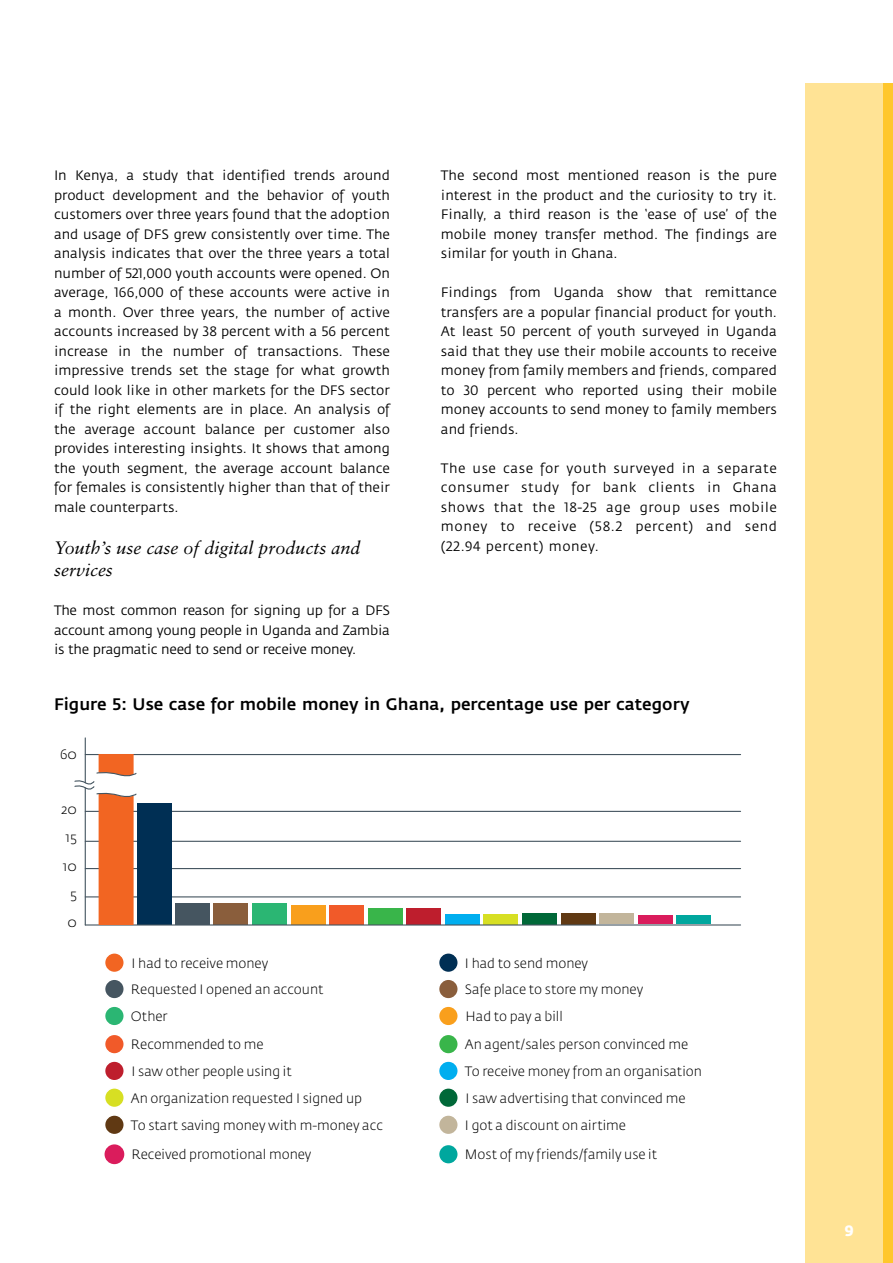
<style>
.page{position:relative;width:893px;height:1263px;background:#fff}
.page>*{position:absolute;margin:0;border:0;box-sizing:border-box;transform-origin:0 0}
.t1{font:italic 18px/22.5px "Sabon LT Std";color:#000}
.t2{font:500 16.5px "Fedra Sans";color:#000}
.t3{font:700 15px "Fedra Sans";color:#fff}
.t4{font:13.5px/19.5px "Fedra Sans";color:#000;text-align:justify}
.t5{font:300 13.5px/28.3px "Fedra Sans Std";color:#000;text-align:right}
</style>
<div class="page">
<div style="left:805px;top:83px;width:88px;height:1180px;background:#ffe395"></div>
<div style="left:883px;top:83px;width:10px;height:1180px;background:#ffc72c"></div>
<div style="left:252px;top:903px;width:35px;height:22px;background:#2bb673"></div>
<div style="left:406px;top:909px;width:35px;height:16px;background:#be1e2d"></div>
<div style="left:368px;top:909px;width:35px;height:16px;background:#39b54a"></div>
<div style="left:213px;top:903px;width:35px;height:22px;background:#8a5e3c"></div>
<hr style="left:85px;top:896px;width:656px;height:1px;background:#455560">
<hr style="left:85px;top:868px;width:656px;height:1px;background:#455560">
<hr style="left:85px;top:841px;width:656px;height:1px;background:#455560">
<hr style="left:85px;top:811px;width:656px;height:1px;background:#455560">
<hr style="left:85px;top:754px;width:656px;height:1px;background:#455560">
<hr style="left:85px;top:738px;width:1px;height:45px;background:#455560">
<div style="left:137px;top:804px;width:35px;height:121px;background:#002f54"></div>
<div style="left:175px;top:903px;width:35px;height:22px;background:#455560"></div>
<div style="left:291px;top:906px;width:35px;height:19px;background:#f99f1c"></div>
<div style="left:445px;top:914px;width:35px;height:11px;background:#00aeef"></div>
<div style="left:483px;top:914px;width:35px;height:11px;background:#d7df23"></div>
<div style="left:522px;top:913px;width:35px;height:12px;background:#006838"></div>
<div style="left:329px;top:906px;width:35px;height:19px;background:#f15a29"></div>
<div style="left:561px;top:913px;width:35px;height:12px;background:#603913"></div>
<div style="left:599px;top:913px;width:35px;height:11px;background:#c2b59b"></div>
<div style="left:638px;top:915px;width:35px;height:9px;background:#da1c5c"></div>
<div style="left:676px;top:915px;width:35px;height:9px;background:#00a79e"></div>
<hr style="left:85px;top:924px;width:656px;height:1px;background:#455560">
<div style="left:439px;top:953px;width:19px;height:19px;background:#002f54;border-radius:50%"></div>
<div style="left:438px;top:952px;width:21px;height:21px;border:2px solid #fff;border-radius:50%"></div>
<div style="left:105px;top:953px;width:19px;height:19px;background:#f26522;border-radius:50%"></div>
<div style="left:104px;top:952px;width:21px;height:21px;border:2px solid #fff;border-radius:50%"></div>
<div style="left:105px;top:979px;width:19px;height:20px;background:#455560;border-radius:50%"></div>
<div style="left:104px;top:978px;width:21px;height:22px;border:2px solid #fff;border-radius:50%"></div>
<div style="left:439px;top:1006px;width:19px;height:20px;background:#f99f1c;border-radius:50%"></div>
<div style="left:438px;top:1005px;width:21px;height:22px;border:2px solid #fff;border-radius:50%"></div>
<div style="left:439px;top:1061px;width:19px;height:20px;background:#00aeef;border-radius:50%"></div>
<div style="left:438px;top:1060px;width:21px;height:21px;border:2px solid #fff;border-radius:50%"></div>
<div style="left:105px;top:1088px;width:19px;height:19px;background:#d7df23;border-radius:50%"></div>
<div style="left:104px;top:1087px;width:21px;height:21px;border:2px solid #fff;border-radius:50%"></div>
<div style="left:439px;top:1034px;width:19px;height:20px;background:#39b54a;border-radius:50%"></div>
<div style="left:438px;top:1033px;width:21px;height:22px;border:2px solid #fff;border-radius:50%"></div>
<div style="left:439px;top:1088px;width:19px;height:19px;background:#006838;border-radius:50%"></div>
<div style="left:438px;top:1087px;width:21px;height:21px;border:2px solid #fff;border-radius:50%"></div>
<div style="left:105px;top:1034px;width:19px;height:20px;background:#f15a29;border-radius:50%"></div>
<div style="left:104px;top:1033px;width:21px;height:22px;border:2px solid #fff;border-radius:50%"></div>
<div style="left:105px;top:1061px;width:19px;height:20px;background:#be1e2d;border-radius:50%"></div>
<div style="left:104px;top:1060px;width:21px;height:21px;border:2px solid #fff;border-radius:50%"></div>
<div style="left:105px;top:1115px;width:19px;height:20px;background:#603913;border-radius:50%"></div>
<div style="left:104px;top:1114px;width:21px;height:21px;border:2px solid #fff;border-radius:50%"></div>
<div style="left:439px;top:979px;width:19px;height:20px;background:#8a5e3c;border-radius:50%"></div>
<div style="left:438px;top:978px;width:21px;height:22px;border:2px solid #fff;border-radius:50%"></div>
<div style="left:439px;top:1115px;width:19px;height:20px;background:#c2b59b;border-radius:50%"></div>
<div style="left:438px;top:1114px;width:21px;height:21px;border:2px solid #fff;border-radius:50%"></div>
<div style="left:105px;top:1144px;width:19px;height:20px;background:#da1c5c;border-radius:50%"></div>
<div style="left:439px;top:1144px;width:19px;height:20px;background:#00a79e;border-radius:50%"></div>
<div style="left:438px;top:1143px;width:21px;height:22px;border:2px solid #fff;border-radius:50%"></div>
<div style="left:105px;top:1006px;width:19px;height:20px;background:#2bb673;border-radius:50%"></div>
<div style="left:104px;top:1005px;width:21px;height:22px;border:2px solid #fff;border-radius:50%"></div>
<svg style="left:74px;top:754px;width:63px;height:171px"></svg>
<p class="t4" style="left:54px;top:166px;width:337px">In Kenya, a study that identified trends around product development and the behavior of youth customers over three years found that the adoption and usage of DFS grew consistently over time. The analysis indicates that over the three years a total number of 521,000 youth accounts were opened. On average, 166,000 of these accounts were active in a month. Over three years, the number of active accounts increased by 38 percent with a 56 percent increase in the number of transactions. These impressive trends set the stage for what growth could look like in other markets for the DFS sector if the right elements are in place. An analysis of the average account balance per customer also provides interesting insights. It shows that among the youth segment, the average account balance for females is consistently higher than that of their male counterparts.</p>
<h1 class="t1" style="left:54px;top:536px;width:308px">Youth’s use case of digital products and services</h1>
<p class="t4" style="left:54px;top:601px;width:337px">The most common reason for signing up for a DFS account among young people in Uganda and Zambia is the pragmatic need to send or receive money.</p>
<p class="t4" style="left:441px;top:166px;width:337px">The second most mentioned reason is the pure interest in the product and the curiosity to try it.<br>Finally, a third reason is the ‘ease of use’ of the mobile money transfer method. The findings are similar for youth in Ghana.</p>
<p class="t4" style="left:441px;top:283px;width:337px">Findings from Uganda show that remittance transfers are a popular financial product for youth.<br>At least 50 percent of youth surveyed in Uganda said that they use their mobile accounts to receive money from family members and friends, compared to 30 percent who reported using their mobile money accounts to send money to family members and friends.</p>
<p class="t4" style="left:441px;top:459px;width:337px">The use case for youth surveyed in a separate consumer study for bank clients in Ghana shows that the 18-25 age group uses mobile money to receive (58.2 percent) and send (22.94 percent) money.</p>
<p class="t2" style="left:54px;top:695px;width:637px">Figure 5: Use case for mobile money in Ghana, percentage use per category</p>
<p class="t5" style="left:60px;top:740px;width:18px">60</p>
<p class="t5" style="left:61px;top:795px;width:17px">20<br>15<br>10<br>5<br>0</p>
<p class="t5" style="left:132px;top:949px;width:138px">I had to receive money</p>
<p class="t5" style="left:465px;top:949px;width:125px">I had to send money</p>
<p class="t5" style="left:131px;top:975px;width:194px">Requested I opened an account</p>
<p class="t5" style="left:466px;top:1002px;width:99px">Had to pay a bill</p>
<p class="t5" style="left:465px;top:975px;width:180px">Safe place to store my money</p>
<p class="t5" style="left:131px;top:1002px;width:38px">Other</p>
<p class="t5" style="left:131px;top:1031px;width:162px;line-height:26.7px;text-align:left">Recommended to me<br>I saw other people using it</p>
<p class="t5" style="left:465px;top:1030px;width:225px">An agent/sales person convinced me</p>
<p class="t5" style="left:465px;top:1057px;width:238px">To receive money from an organisation</p>
<p class="t5" style="left:131px;top:1084px;width:233px">An organization requested I signed up</p>
<p class="t5" style="left:466px;top:1084px;width:221px">I saw advertising that convinced me</p>
<p class="t5" style="left:131px;top:1111px;width:253px">To start saving money with m-money acc</p>
<p class="t5" style="left:465px;top:1111px;width:162px">I got a discount on airtime</p>
<p class="t5" style="left:132px;top:1140px;width:181px">Received promotional money</p>
<p class="t5" style="left:465px;top:1140px;width:194px">Most of my friends/family use it</p>
<p class="t3" style="left:844px;top:1222px;width:11px">9</p>
</div>
